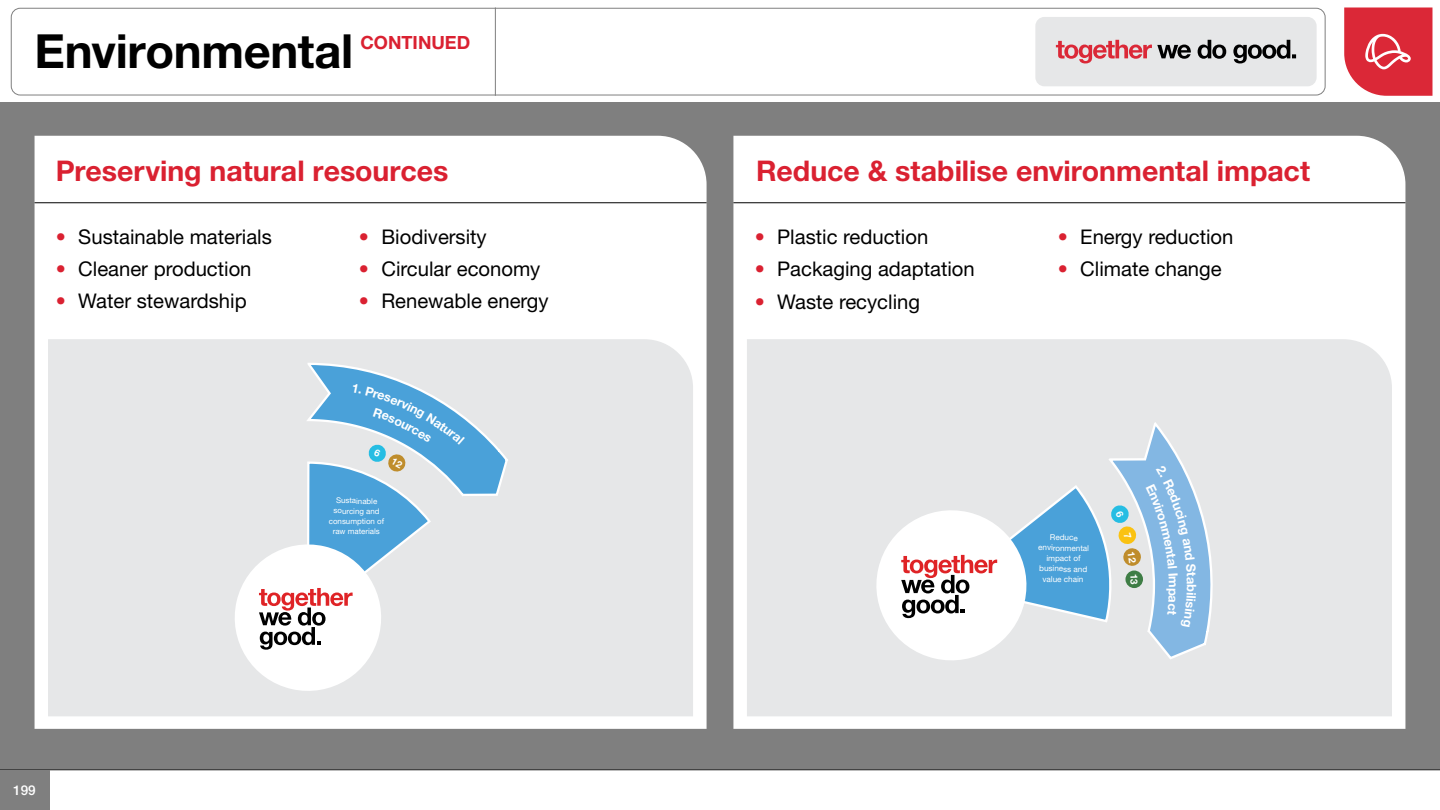
<style>
.page{position:relative;width:1440px;height:810px;background:#fff}
.page>*{position:absolute;margin:0;border:0;box-sizing:border-box;transform-origin:0 0}
.t1{font:700 47.1px "Helvetica Neue LT Std";letter-spacing:-.005em;color:#000}
.t2{font:700 28.5px "Helvetica Neue LT Std";color:#da2131}
.t3{font:20.25px "Helvetica Neue LT Std";color:#000}
.t4{font:700 18.23px "Helvetica Neue LT Std";color:#da2131}
.t5{font:500 13.5px "Helvetica Neue LT Std";color:#fff}
.t6{font:8.1px/10.4px "Helvetica Neue LT Std";color:#fff;text-align:center}
.t7{font:7.88px/10.1px "Helvetica Neue LT Std";color:#fff;text-align:center}
.s1{color:#da2131}
</style>
<div class="page">
<div style="left:0;top:103px;width:1440px;height:666px;background:#7f7f7f"></div>
<hr style="left:0;top:770px;width:1440px;height:1px;background:#000">
<div style="left:11px;top:8px;width:1315px;height:87px;border:1px solid #7f7f7f;border-radius:9px"></div>
<div style="left:0;top:770px;width:49px;height:40px;background:#7f7f7f"></div>
<svg style="left:1344px;top:8px;width:88px;height:88px"></svg>
<hr style="left:495px;top:7px;width:1px;height:89px;background:#7f7f7f">
<div style="left:35px;top:136px;width:672px;height:593px;background:#fff"></div>
<div style="left:733px;top:136px;width:672px;height:593px;background:#fff"></div>
<div style="left:48px;top:339px;width:645px;height:377px;background:#e6e7e8"></div>
<div style="left:747px;top:339px;width:645px;height:377px;background:#e6e7e8"></div>
<hr style="left:35px;top:203px;width:672px;height:1px;background:#000">
<hr style="left:733px;top:203px;width:672px;height:1px;background:#000">
<div style="left:1035px;top:17px;width:282px;height:69px;background:#e6e7e8;border-radius:9px"></div>
<svg style="left:1056px;top:40px;width:240px;height:23px"></svg>
<svg style="left:228px;top:362px;width:282px;height:336px"></svg>
<svg style="left:869px;top:420px;width:351px;height:248px"></svg>
<h1 class="t1" style="left:35px;top:23px;width:320px">Environmental</h1>
<p class="t4" style="left:360px;top:31px;width:111px">CONTINUED</p>
<h2 class="t2" style="left:56px;top:153px;width:394px">Preserving natural resources</h2>
<h2 class="t2" style="left:756px;top:153px;width:555px">Reduce &amp; stabilise environmental impact</h2>
<p class="t3" style="left:56px;top:225px;width:218px"><span class="s1">•</span> Sustainable materials</p>
<p class="t3" style="left:56px;top:257px;width:197px"><span class="s1">•</span> Cleaner production</p>
<p class="t3" style="left:56px;top:289px;width:192px"><span class="s1">•</span> Water stewardship</p>
<p class="t3" style="left:359px;top:225px;width:129px"><span class="s1">•</span> Biodiversity</p>
<p class="t3" style="left:359px;top:257px;width:183px"><span class="s1">•</span> Circular economy</p>
<p class="t3" style="left:359px;top:289px;width:191px"><span class="s1">•</span> Renewable energy</p>
<p class="t7" style="left:329px;top:495px;width:57px;rotate:1deg">Sustainable sourcing and consumption of raw materials</p>
<p class="t5" style="left:13px;top:782px;width:24px">199</p>
<p class="t3" style="left:755px;top:225px;width:175px"><span class="s1">•</span> Plastic reduction</p>
<p class="t3" style="left:755px;top:257px;width:222px"><span class="s1">•</span> Packaging adaptation</p>
<p class="t3" style="left:755px;top:289px;width:167px"><span class="s1">•</span> Waste recycling</p>
<p class="t3" style="left:1058px;top:225px;width:177px"><span class="s1">•</span> Energy reduction</p>
<p class="t3" style="left:1058px;top:257px;width:165px"><span class="s1">•</span> Climate change</p>
<p class="t6" style="left:1039px;top:532px;width:52px;rotate:1deg">Reduce environmental impact of business and value chain</p>
</div>
